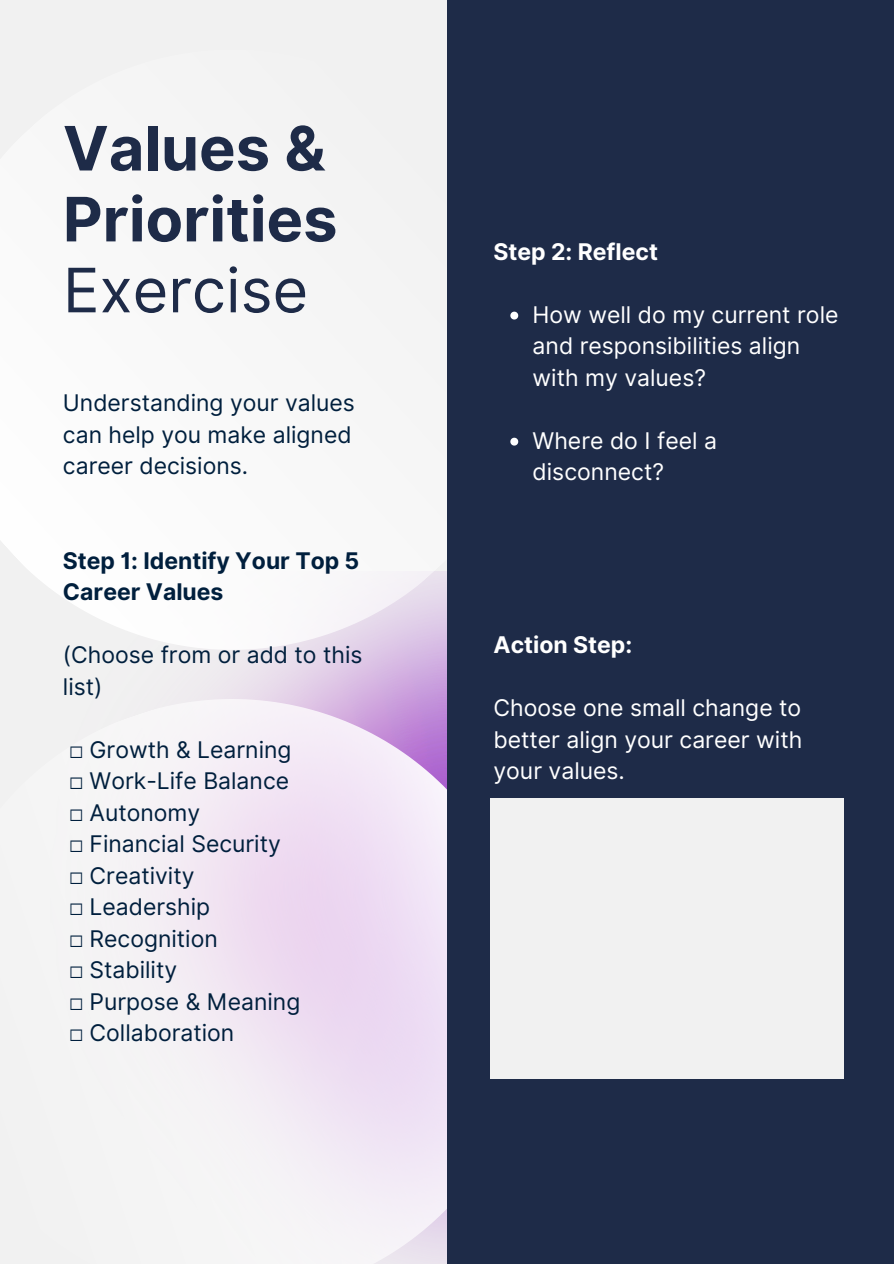
<style>
.page{position:relative;width:894px;height:1264px;background:#fff}
.page>*{position:absolute;margin:0;border:0;box-sizing:border-box;transform-origin:0 0}
.t1{font:700 61.2px/70.8px "Inter";color:#1e2b48}
.t2{font:22.95px/31.5px "Inter";color:#001f3d}
.t3{font:22.95px/31.5px "Inter";color:#fff}
.t4{font:700 22.95px/31.5px "Inter";color:#001f3d}
.t5{font:700 22.95px "Inter";color:#fff}
.s1{font-weight:400}
.s2{font-family:"Free Mono"}
</style>
<div class="page">
<svg style="left:0;top:0;width:446px;height:619px"></svg>
<svg style="left:0;top:619px;width:446px;height:644px;fill:#f3f0f4"></svg>
<div style="left:446px;top:0;width:447px;height:1263px;background:#1e2b48"></div>
<svg style="left:510px;top:312px;width:8px;height:7px"></svg>
<svg style="left:510px;top:438px;width:8px;height:7px"></svg>
<div style="left:490px;top:798px;width:353px;height:280px;background:#f1f1f1"></div>
<p class="t1" style="left:63px;top:113px;width:276px">Values &amp;<br>Priorities<br><span class="s1">Exercise</span></p>
<p class="t2" style="left:63px;top:387px;width:293px">Understanding your values can help you make aligned career decisions.</p>
<h2 class="t4" style="left:63px;top:544px;width:298px">Step 1: Identify Your Top 5<br>Career Values</h2>
<p class="t2" style="left:63px;top:639px;width:301px">(Choose from or add to this list)</p>
<p class="t2" style="left:69px;top:733px;width:223px"><span class="s2">☐</span> Growth &amp; Learning</p>
<h2 class="t2" style="left:69px;top:765px;width:221px"><span class="s2">☐</span> Work-Life Balance</h2>
<p class="t2" style="left:69px;top:796px;width:132px"><span class="s2">☐</span> Autonomy</p>
<p class="t2" style="left:69px;top:828px;width:213px"><span class="s2">☐</span> Financial Security</p>
<p class="t2" style="left:69px;top:859px;width:127px"><span class="s2">☐</span> Creativity</p>
<p class="t2" style="left:69px;top:891px;width:142px"><span class="s2">☐</span> Leadership</p>
<p class="t2" style="left:69px;top:922px;width:150px"><span class="s2">☐</span> Recognition</p>
<p class="t2" style="left:69px;top:954px;width:109px"><span class="s2">☐</span> Stability</p>
<p class="t2" style="left:69px;top:985px;width:232px"><span class="s2">☐</span> Purpose &amp; Meaning</p>
<p class="t2" style="left:69px;top:1017px;width:166px"><span class="s2">☐</span> Collaboration</p>
<p class="t5" style="left:493px;top:238px;width:166px">Step 2: Reflect</p>
<h1 class="t3" style="left:532px;top:299px;width:307px">How well do my current role and responsibilities align with my values?</h1>
<h2 class="t3" style="left:532px;top:425px;width:186px">Where do I feel a disconnect?</h2>
<p class="t5" style="left:493px;top:631px;width:140px">Action Step:</p>
<p class="t3" style="left:493px;top:692px;width:310px;text-align:justify">Choose one small change to better align your career with your values.</p>
</div>
